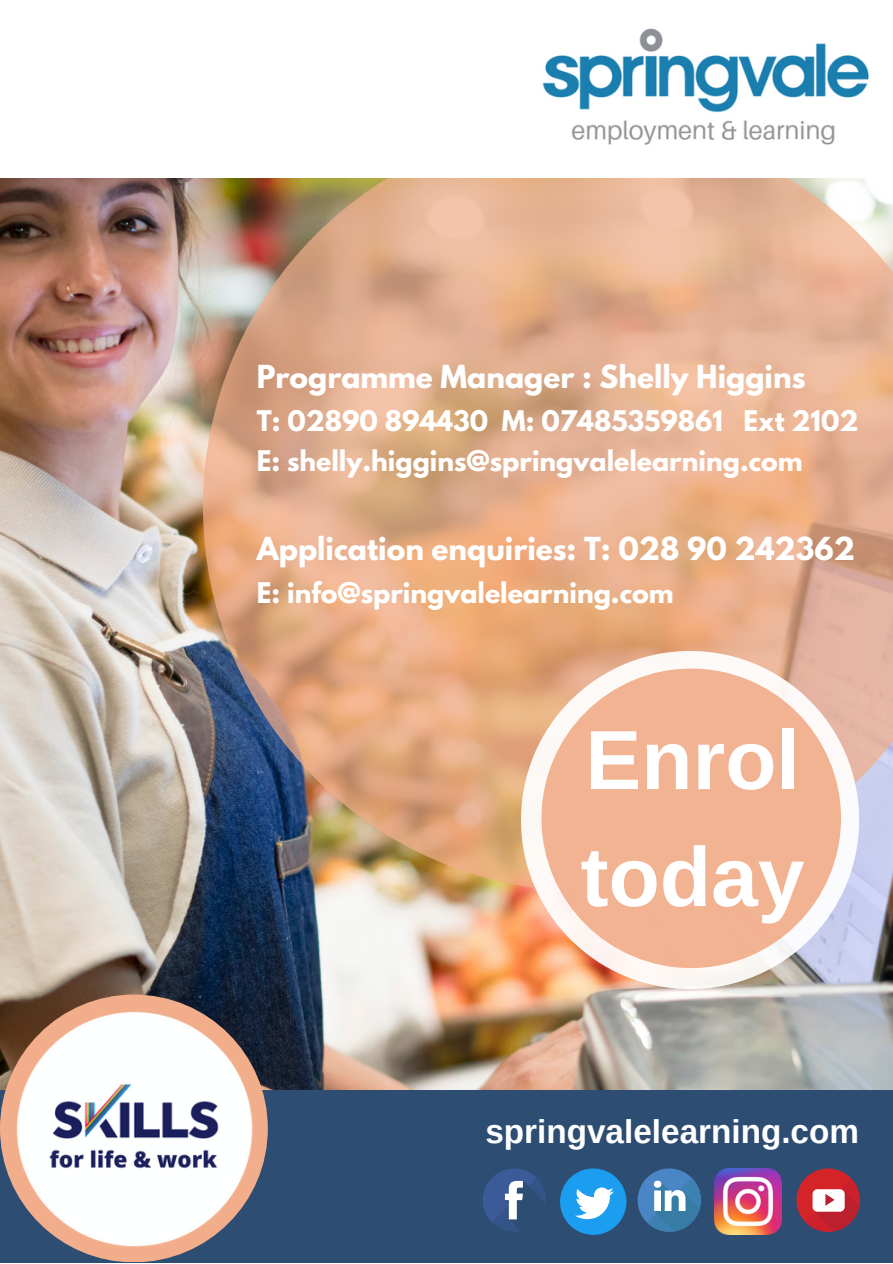
<style>
.page{position:relative;width:893px;height:1264px;background:#fff}
.page>*{position:absolute;margin:0;border:0;box-sizing:border-box;transform-origin:0 0}
.t1{font:700 83.85px "Arimo";color:#fff}
.t2{font:700 33.3px "Arimo";color:#fff}
.t3{font:700 28.05px "League Spartan";color:#fff}
.t4{font:700 25.2px "League Spartan";color:#fff}
</style>
<div class="page">
<img style="left:0;top:178px;width:892px;height:912px">
<div style="left:0;top:1090px;width:892px;height:172px;background:#2e4d72"></div>
<img style="left:3px;top:989px;width:268px;height:267px">
<div style="left:482px;top:1168px;width:64px;height:63px;background:#3a5a98;border-radius:50%"></div>
<svg style="left:492px;top:1177px;width:54px;height:55px"></svg>
<div style="left:796px;top:1168px;width:63px;height:63px;background:#d42428;border-radius:50%"></div>
<svg style="left:805px;top:1177px;width:55px;height:55px"></svg>
<div style="left:637px;top:1168px;width:63px;height:63px;background:#4a86c5;border-radius:50%"></div>
<svg style="left:647px;top:1177px;width:54px;height:55px"></svg>
<svg style="left:560px;top:1168px;width:66px;height:66px"></svg>
<img style="left:714px;top:1168px;width:67px;height:66px">
<svg style="left:203px;top:178px;width:689px;height:713px;background:#d8a889"></svg>
<div style="left:521px;top:651px;width:338px;height:338px;background:#fdf9f6;border-radius:50%"></div>
<div style="left:541px;top:668px;width:299px;height:300px;background:#f2b392;border-radius:50%"></div>
<img style="left:542px;top:28px;width:327px;height:117px">
<p class="t3" style="left:257px;top:363px;width:550px">Programme Manager : Shelly Higgins</p>
<p class="t4" style="left:257px;top:408px;width:603px">T: 02890 894430 M: 07485359861 Ext 2102</p>
<p class="t4" style="left:257px;top:448px;width:547px">E: shelly.higgins@springvalelearning.com</p>
<p class="t3" style="left:257px;top:535px;width:599px">Application enquiries: T: 028 90 242362</p>
<p class="t4" style="left:257px;top:580px;width:418px">E: info@springvalelearning.com</p>
<p class="t1" style="left:585px;top:713px;width:216px">Enrol</p>
<p class="t1" style="left:580px;top:830px;width:225px">today</p>
<p class="t2" style="left:485px;top:1112px;width:375px">springvalelearning.com</p>
</div>
